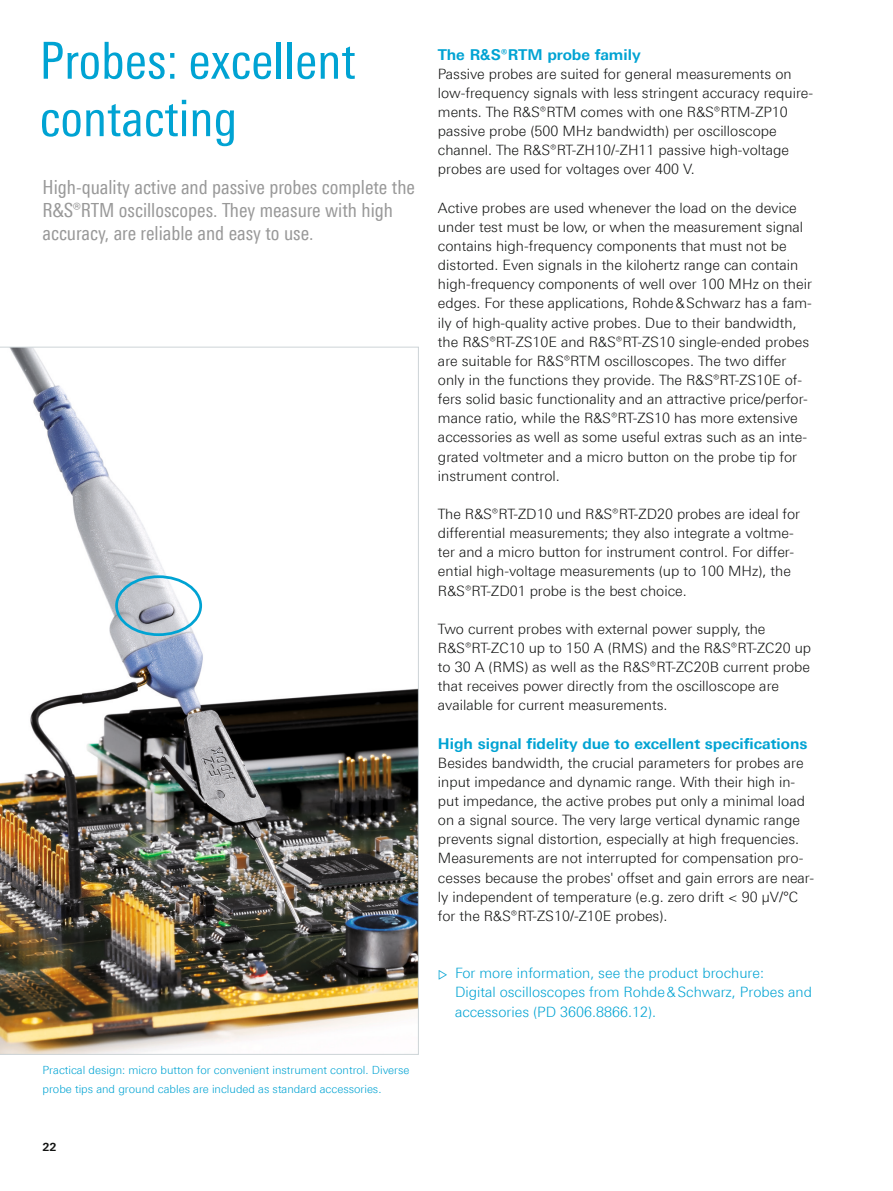
<style>
.page{position:relative;width:893px;height:1191px;background:#fff}
.page>*{position:absolute;margin:0;border:0;box-sizing:border-box;transform-origin:0 0}
.t1{font:51px/57.4px "Linotype Univers 420 Cn";color:#00a3d3}
.t2{font:19.5px/23.4px "Linotype Univers 420 Cn";color:#999}
.t3{font:700 15px "Linotype Univers 630";color:#00a3d3}
.t4{font:300 14.25px/19.2px "Linotype Univers 330";color:#131413}
.t5{font:300 14.25px/19.2px "Linotype Univers 330";color:#00a3d3}
.t6{font:300 11.25px/19.2px "Linotype Univers 330";color:#00a3d3}
.t7{font:700 11.25px "Linotype Univers 630";color:#131413}
.s1{font-size:12px}
</style>
<div class="page">
<img style="left:0;top:347px;width:419px;height:708px">
<div style="left:115px;top:575px;width:87px;height:61px;border:3px solid #00a3d3;border-radius:50%"></div>
<h1 class="t1" style="left:40px;top:32px;width:318px">Probes: excellent contacting</h1>
<p class="t3" style="left:438px;top:45px;width:204px">The R&amp;S®RTM probe family</p>
<p class="t4" style="left:438px;top:64px;width:377px">Passive probes are suited for general measurements on low-frequency signals with less stringent accuracy require&shy;ments. The R&amp;S®RTM comes with one R&amp;S®RTM‑ZP10 passive probe (500 MHz bandwidth) per oscilloscope channel. The R&amp;S®RT‑ZH10/-ZH11 passive high-voltage probes are used for voltages over 400 V.</p>
<p class="t4" style="left:438px;top:198px;width:375px">Active probes are used whenever the load on the device under test must be low, or when the measurement signal contains high-frequency components that must not be distorted. Even signals in the kilohertz range can contain high-frequency components of well over 100 MHz on their edges. For these applications, Rohde&amp;Schwarz has a fam&shy;ily of high-quality active probes. Due to their bandwidth, the R&amp;S®RT-ZS10E and R&amp;S®RT-ZS10 single-ended probes are suitable for R&amp;S®RTM oscilloscopes. The two differ only in the functions they provide. The R&amp;S®RT-ZS10E of&shy;fers solid basic functionality and an attractive price/perfor&shy;mance ratio, while the R&amp;S®RT-ZS10 has more extensive accessories as well as some useful extras such as an inte&shy;grated voltmeter and a micro button on the probe tip for instrument control.</p>
<p class="t4" style="left:438px;top:504px;width:364px">The R&amp;S®RT-ZD10 und R&amp;S®RT-ZD20 probes are ideal for differential measurements; they also integrate a voltme&shy;ter and a micro button for instrument control. For differ&shy;ential high-voltage measurements (up to 100 MHz), the R&amp;S®RT-ZD01 probe is the best choice.</p>
<p class="t4" style="left:438px;top:619px;width:375px">Two current probes with external power supply, the R&amp;S®RT-ZC10 up to 150 A (RMS) and the R&amp;S®RT-ZC20 up to 30 A (RMS) as well as the R&amp;S®RT-ZC20B current probe that receives power directly from the oscilloscope are available for current measurements.</p>
<p class="t3" style="left:438px;top:734px;width:371px">High signal fidelity due to excellent specifications</p>
<p class="t4" style="left:438px;top:753px;width:378px">Besides bandwidth, the crucial parameters for probes are input impedance and dynamic range. With their high in&shy;put impedance, the active probes put only a minimal load on a signal source. The very large vertical dynamic range prevents signal distortion, especially at high frequencies.<br>Measurements are not interrupted for compensation pro&shy;cesses because the probes' offset and gain errors are near&shy;ly independent of temperature (e.g. zero drift &lt; 90 μV/°C for the R&amp;S®RT-ZS10/-Z10E probes).</p>
<h2 class="t2" style="left:43px;top:175px;width:374px">High-quality active and passive probes complete the<br>R&amp;S®RTM oscilloscopes. They measure with high accuracy, are reliable and easy to use.</h2>
<p class="t6" style="left:43px;top:1060px;width:368px">Practical design: micro button for convenient instrument control. Diverse probe tips and ground cables are included as standard accessories.</p>
<p class="t7" style="left:43px;top:1139px;width:16px">22</p>
<p class="t5" style="left:455px;top:963px;width:359px;text-indent:-17px"><span class="s1">▷</span> For more information, see the product brochure:<br>Digital oscilloscopes from Rohde&amp;Schwarz, Probes and accessories (PD 3606.8866.12).</p>
</div>
